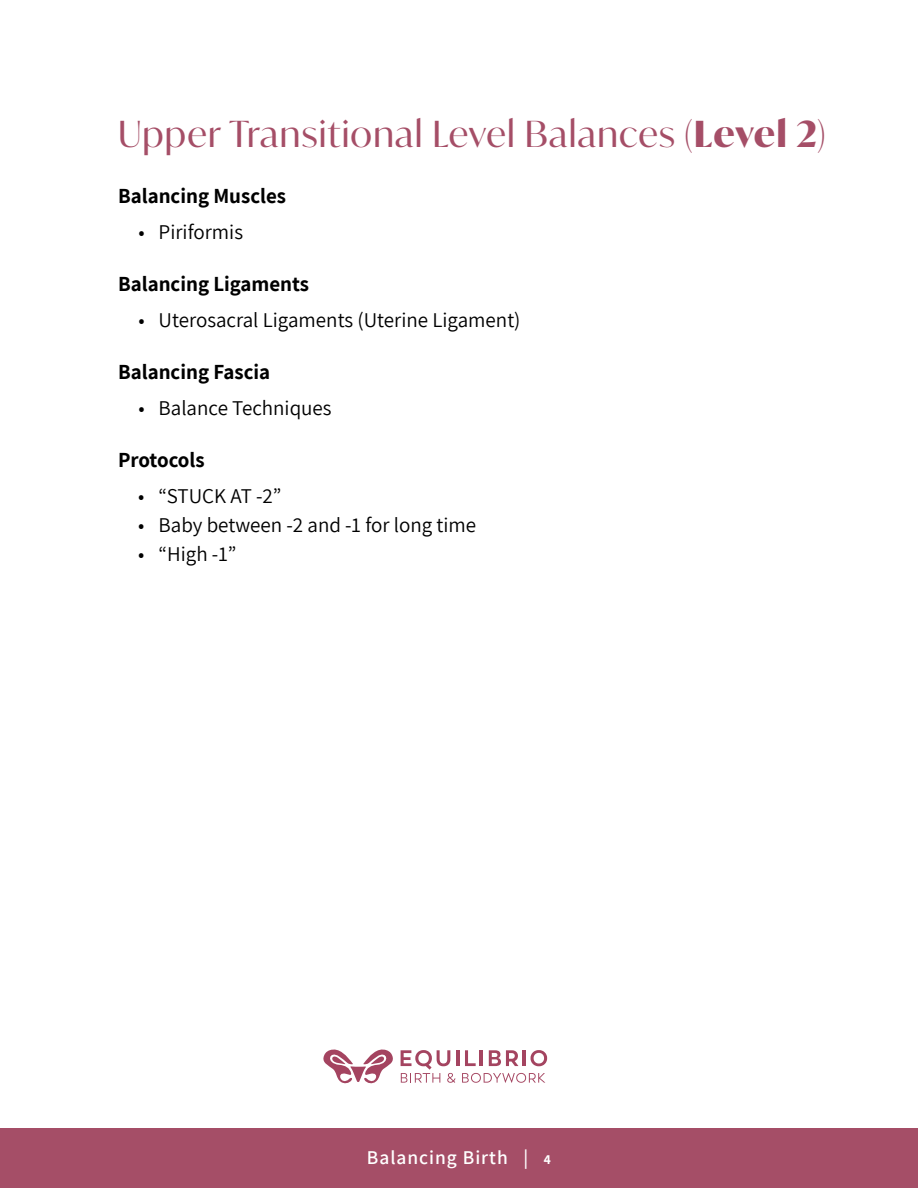
<style>
.page{position:relative;width:918px;height:1188px;background:#fff}
.page>*{position:absolute;margin:0;border:0;box-sizing:border-box;transform-origin:0 0}
.t1{font:36px "Ivy Mode";letter-spacing:.035em;color:#a54e67}
.t2{font:21px "Assistant";color:#000}
.t3{font:700 21px "Assistant";color:#000}
.t4{font:600 19.5px "Assistant";letter-spacing:.05em;color:#fff}
.s1{font-weight:700}
.s2{font-weight:700;font-size:13.5px}
</style>
<div class="page">
<div style="left:0;top:1128px;width:918px;height:60px;background:#a54e67"></div>
<hr style="left:456px;top:1050px;width:3px;height:16px;background:#a44460">
<svg style="left:465px;top:1050px;width:11px;height:16px"></svg>
<hr style="left:480px;top:1050px;width:3px;height:16px;background:#a44460">
<svg style="left:489px;top:1050px;width:29px;height:16px"></svg>
<hr style="left:523px;top:1050px;width:3px;height:16px;background:#a44460">
<svg style="left:531px;top:1050px;width:16px;height:16px"></svg>
<svg style="left:401px;top:1050px;width:55px;height:33px"></svg>
<svg style="left:462px;top:1073px;width:83px;height:10px"></svg>
<svg style="left:323px;top:1049px;width:70px;height:35px"></svg>
<h1 class="t1" style="left:118px;top:110px;width:709px">Upper Transitional Level Balances <span class="s1">(Level 2)</span></h1>
<p class="t3" style="left:118px;top:182px;width:169px">Balancing Muscles</p>
<p class="t2" style="left:138px;top:218px;width:106px">• Piriformis</p>
<p class="t3" style="left:118px;top:270px;width:193px">Balancing Ligaments</p>
<p class="t2" style="left:138px;top:306px;width:384px">• Uterosacral Ligaments (Uterine Ligament)</p>
<p class="t3" style="left:118px;top:357px;width:154px">Balancing Fascia</p>
<p class="t2" style="left:138px;top:393px;width:195px">• Balance Techniques</p>
<p class="t3" style="left:118px;top:445px;width:88px">Protocols</p>
<p class="t2" style="left:138px;top:481px;width:145px">• “STUCK AT -2”</p>
<p class="t2" style="left:138px;top:510px;width:339px">• Baby between -2 and -1 for long time</p>
<p class="t2" style="left:138px;top:540px;width:100px">• “High -1”</p>
<p class="t4" style="left:367px;top:1144px;width:186px">Balancing Birth | <span class="s2">4</span></p>
</div>
